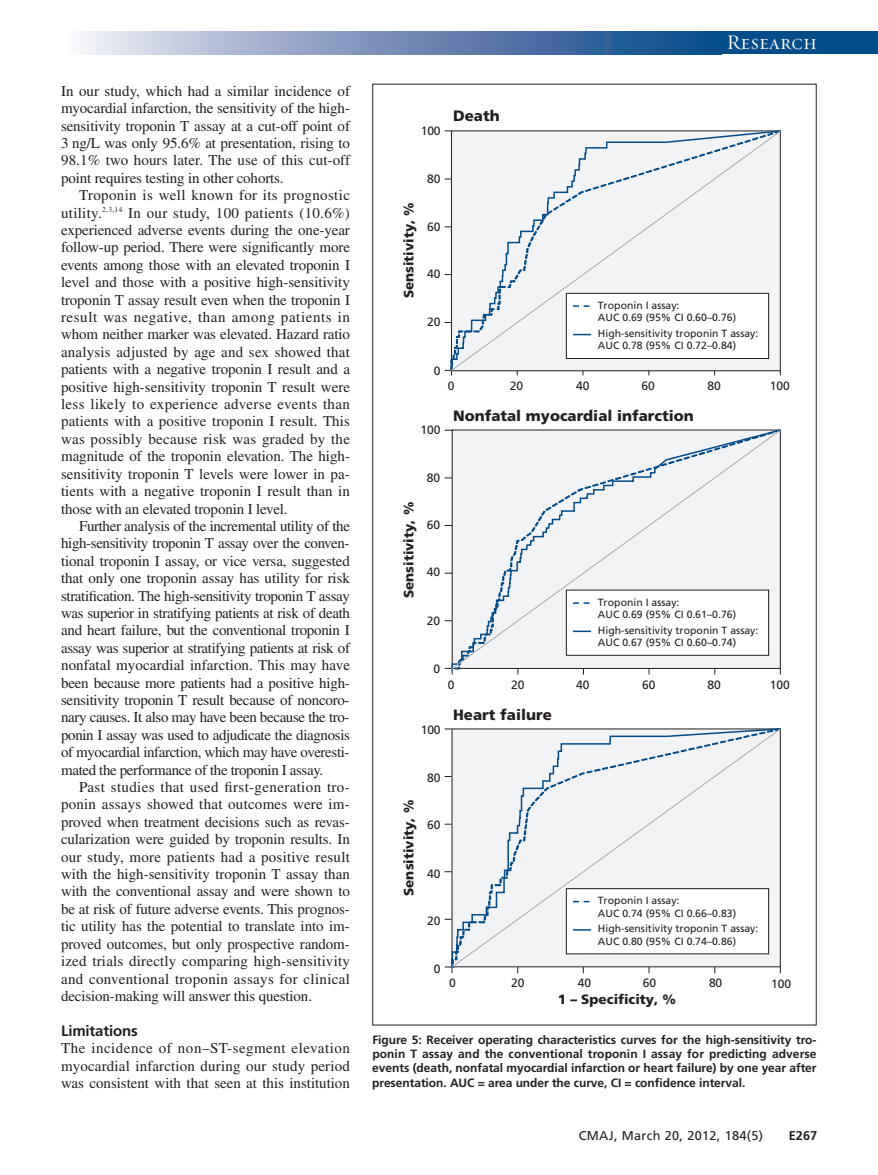
<style>
.page{position:relative;width:878px;height:1175px;background:#fff}
.page>*{position:absolute;margin:0;border:0;box-sizing:border-box;transform-origin:0 0}
.t1{font:21px "Requiem Display HTF Small Caps";letter-spacing:.005em;color:#fff}
.t2{font:15px/17.4px "Times LT Std";letter-spacing:-.01em;color:#231f20;text-align:justify}
.t3{font:900 15px "Frutiger";color:#231f20}
.t4{font:700 15px "Frutiger LT Std";letter-spacing:-.01em;color:#231f20}
.t5{font:900 13.5px "Frutiger";color:#231f20}
.t6{font:12.75px "Frutiger LT Std";letter-spacing:.025em;color:#231f20}
.t7{font:700 12.75px "Frutiger LT Std";color:#231f20}
.t8{font:700 12px/14.2px "Frutiger LT Std";letter-spacing:-.005em;color:#231f20;text-align:justify}
.t9{font:12px "Frutiger";letter-spacing:-.005em;color:#231f20}
.t10{font:10.5px/12.5px "Frutiger";color:#231f20}
</style>
<div class="page">
<div style="left:715px;top:32px;width:163px;height:22px;background:#014c89"></div>
<svg style="left:81px;top:32px;width:634px;height:22px;background:#7792ba"></svg>
<svg style="left:450px;top:130px;width:331px;height:241px"></svg>
<svg style="left:445px;top:966px;width:7px;height:7px"></svg>
<svg style="left:451px;top:728px;width:330px;height:240px"></svg>
<div style="left:566px;top:293px;width:202px;height:65px;background:#fff"></div>
<div style="left:566px;top:293px;width:203px;height:66px;border:1px solid #231f20"></div>
<svg style="left:573px;top:305px;width:17px;height:2px"></svg>
<svg style="left:573px;top:334px;width:18px;height:1px"></svg>
<svg style="left:445px;top:668px;width:8px;height:6px"></svg>
<svg style="left:451px;top:429px;width:330px;height:240px"></svg>
<div style="left:566px;top:590px;width:202px;height:65px;background:#fff"></div>
<svg style="left:573px;top:602px;width:17px;height:2px"></svg>
<svg style="left:573px;top:630px;width:18px;height:2px"></svg>
<div style="left:566px;top:888px;width:202px;height:65px;background:#fff"></div>
<div style="left:566px;top:888px;width:203px;height:66px;border:1px solid #231f20"></div>
<svg style="left:573px;top:901px;width:17px;height:1px"></svg>
<svg style="left:573px;top:929px;width:18px;height:1px"></svg>
<p class="t2" style="left:61px;top:84px;width:290px">In our study, which had a similar incidence of myocardial infarction, the sensitivity of the high&shy;sensitivity troponin T assay at a cut-off point of 3 ng/L was only 95.6% at presentation, rising to 98.1% two hours later. The use of this cut-off point requires testing in other cohorts.</p>
<p class="t2" style="left:61px;top:188px;width:290px;text-indent:18px">Troponin is well known for its prognostic utility.<sup>2,3,14</sup> In our study, 100 patients (10.6%) experienced adverse events during the one-year follow-up period. There were significantly more events among those with an elevated troponin I level and those with a positive high-sensitivity troponin T assay result even when the troponin I result was negative, than among patients in whom neither marker was elevated. Hazard ratio analysis adjusted by age and sex showed that patients with a negative troponin I result and a positive high-sensitivity troponin T result were less likely to experience adverse events than patients with a positive troponin I result. This was possibly because risk was graded by the magnitude of the troponin elevation. The high&shy;sensitivity troponin T levels were lower in pa&shy;tients with a negative troponin I result than in those with an elevated troponin I level.</p>
<p class="t2" style="left:61px;top:519px;width:290px;text-indent:18px">Further analysis of the incremental utility of the high-sensitivity troponin T assay over the conven&shy;tional troponin I assay, or vice versa, suggested that only one troponin assay has utility for risk stratification. The high-sensitivity troponin T assay was superior in stratifying patients at risk of death and heart failure, but the conventional troponin I assay was superior at stratifying patients at risk of nonfatal myocardial infarction. This may have been because more patients had a positive high&shy;sensitivity troponin T result because of noncoro&shy;nary causes. It also may have been because the tro&shy;ponin I assay was used to adjudicate the diagnosis of myocardial infarction, which may have overesti&shy;mated the performance of the troponin I assay.</p>
<p class="t2" style="left:61px;top:780px;width:290px;text-indent:18px">Past studies that used first-generation tro&shy;ponin assays showed that outcomes were im&shy;proved when treatment decisions such as revas&shy;cularization were guided by troponin results. In our study, more patients had a positive result with the high-sensitivity troponin T assay than with the conventional assay and were shown to be at risk of future adverse events. This prognos&shy;tic utility has the potential to translate into im&shy;proved outcomes, but only prospective random&shy;ized trials directly comparing high-sensitivity and conventional troponin assays for clinical decision-making will answer this question.</p>
<p class="t4" style="left:61px;top:1024px;width:78px">Limitations</p>
<p class="t2" style="left:61px;top:1041px;width:290px">The incidence of non–ST-segment elevation myocardial infarction during our study period was consistent with that seen at this institution</p>
<p class="t9" style="left:420px;top:126px;width:22px">100</p>
<p class="t9" style="left:427px;top:174px;width:15px">80</p>
<p class="t9" style="left:427px;top:222px;width:15px">60</p>
<p class="t9" style="left:427px;top:269px;width:15px">40</p>
<p class="t9" style="left:427px;top:317px;width:15px">20</p>
<p class="t5" style="left:403px;top:298px;width:98px;rotate:-90deg">Sensitivity, %</p>
<p class="t3" style="left:453px;top:110px;width:48px">Death</p>
<p class="t9" style="left:434px;top:366px;width:8px">0</p>
<h1 class="t1" style="left:726px;top:30px;width:92px">Research</h1>
<p class="t10" style="left:598px;top:300px;width:140px">Troponin I assay:<br>AUC 0.69 (95% CI 0.60–0.76)</p>
<p class="t10" style="left:598px;top:327px;width:162px">High-sensitivity troponin T assay:<br>AUC 0.78 (95% CI 0.72–0.84)</p>
<p class="t9" style="left:420px;top:425px;width:22px">100</p>
<p class="t9" style="left:427px;top:472px;width:15px">80</p>
<p class="t9" style="left:427px;top:520px;width:15px">60</p>
<p class="t9" style="left:427px;top:567px;width:15px">40</p>
<p class="t5" style="left:403px;top:598px;width:98px;rotate:-90deg">Sensitivity, %</p>
<p class="t9" style="left:427px;top:616px;width:15px">20</p>
<p class="t9" style="left:433px;top:663px;width:8px">0</p>
<p class="t9" style="left:447px;top:381px;width:8px">0</p>
<p class="t9" style="left:510px;top:381px;width:15px">20</p>
<p class="t9" style="left:576px;top:381px;width:15px">40</p>
<p class="t9" style="left:641px;top:381px;width:15px">60</p>
<p class="t9" style="left:707px;top:381px;width:15px">80</p>
<p class="t9" style="left:769px;top:381px;width:22px">100</p>
<p class="t3" style="left:453px;top:409px;width:242px">Nonfatal myocardial infarction</p>
<p class="t10" style="left:598px;top:596px;width:140px">Troponin I assay:<br>AUC 0.69 (95% CI 0.61–0.76)</p>
<p class="t10" style="left:598px;top:624px;width:162px">High-sensitivity troponin T assay:<br>AUC 0.67 (95% CI 0.60–0.74)</p>
<p class="t9" style="left:447px;top:679px;width:8px">0</p>
<p class="t9" style="left:511px;top:679px;width:15px">20</p>
<p class="t9" style="left:576px;top:679px;width:15px">40</p>
<p class="t9" style="left:642px;top:679px;width:15px">60</p>
<p class="t9" style="left:707px;top:679px;width:15px">80</p>
<p class="t3" style="left:453px;top:709px;width:100px">Heart failure</p>
<p class="t9" style="left:769px;top:679px;width:22px">100</p>
<p class="t9" style="left:420px;top:725px;width:22px">100</p>
<p class="t9" style="left:427px;top:772px;width:15px">80</p>
<p class="t9" style="left:427px;top:820px;width:15px">60</p>
<p class="t9" style="left:427px;top:868px;width:15px">40</p>
<p class="t9" style="left:427px;top:916px;width:15px">20</p>
<p class="t9" style="left:434px;top:963px;width:8px">0</p>
<p class="t5" style="left:403px;top:896px;width:98px;rotate:-90deg">Sensitivity, %</p>
<p class="t10" style="left:598px;top:895px;width:140px">Troponin I assay:<br>AUC 0.74 (95% CI 0.66–0.83)</p>
<p class="t10" style="left:598px;top:923px;width:162px">High-sensitivity troponin T assay:<br>AUC 0.80 (95% CI 0.74–0.86)</p>
<p class="t9" style="left:449px;top:978px;width:8px">0</p>
<p class="t9" style="left:511px;top:978px;width:15px">20</p>
<p class="t9" style="left:577px;top:978px;width:15px">40</p>
<p class="t9" style="left:643px;top:978px;width:15px">60</p>
<p class="t9" style="left:709px;top:978px;width:15px">80</p>
<p class="t9" style="left:771px;top:978px;width:22px">100</p>
<p class="t5" style="left:558px;top:993px;width:119px">1 – Specificity, %</p>
<p class="t8" style="left:372px;top:1033px;width:445px">Figure 5: Receiver operating characteristics curves for the high-sensitivity tro&shy;ponin T assay and the conventional troponin I assay for predicting adverse events (death, nonfatal myocardial infarction or heart failure) by one year after presentation. AUC = area under the curve, CI = confidence interval.</p>
<p class="t6" style="left:578px;top:1130px;width:186px">CMAJ, March 20, 2012, 184(5)</p>
<p class="t7" style="left:788px;top:1130px;width:30px">E267</p>
</div>
